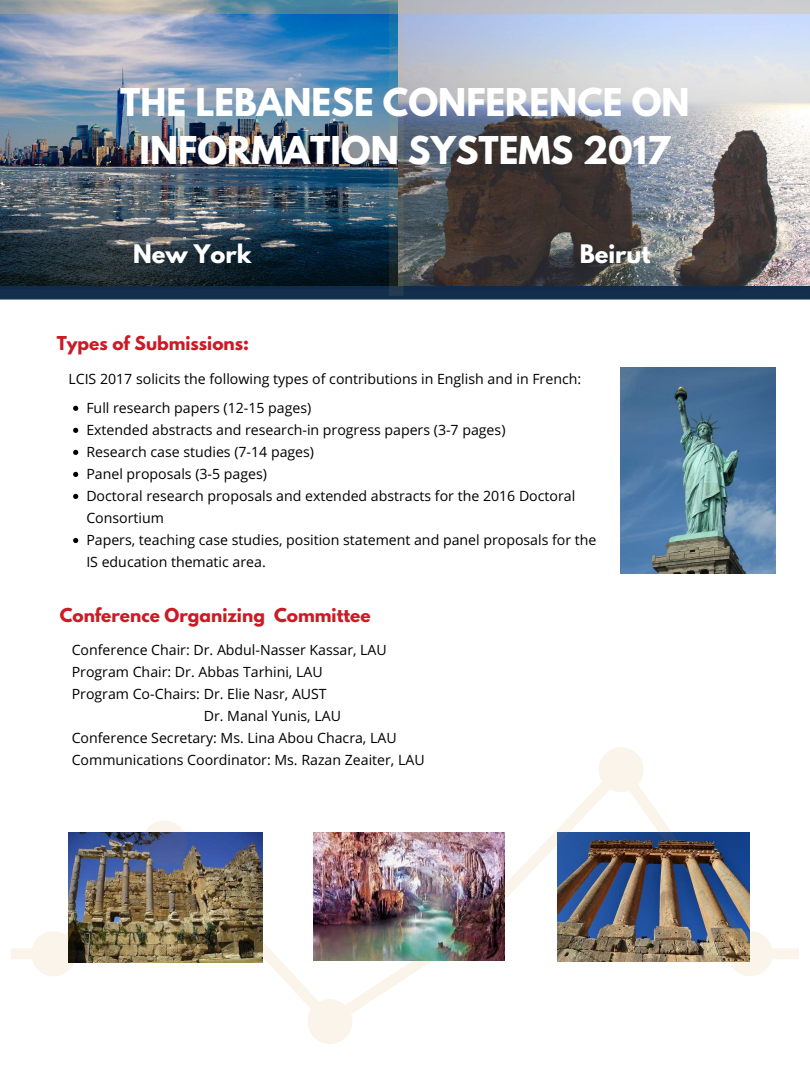
<style>
.page{position:relative;width:810px;height:1080px;background:#fff}
.page>*{position:absolute;margin:0;border:0;box-sizing:border-box;transform-origin:0 0}
.t1{font:700 33.94px/47.4px "League Spartan";color:#fff;text-align:center}
.t2{font:700 22.62px "League Spartan";color:#fff}
.t3{font:700 17px "League Spartan";color:#cb1b25}
.t4{font:14.12px/22px "Open Sans";color:#000}
</style>
<div class="page">
<img style="left:404px;top:14px;width:406px;height:272px">
<img style="left:0;top:14px;width:389px;height:272px">
<svg style="left:0;top:286px;width:810px;height:14px"></svg>
<svg style="left:389px;top:14px;width:15px;height:282px"></svg>
<svg style="left:73px;top:406px;width:5px;height:5px"></svg>
<svg style="left:73px;top:428px;width:5px;height:5px"></svg>
<svg style="left:73px;top:450px;width:5px;height:5px"></svg>
<svg style="left:73px;top:472px;width:5px;height:5px"></svg>
<svg style="left:73px;top:494px;width:5px;height:5px"></svg>
<svg style="left:73px;top:538px;width:5px;height:5px"></svg>
<svg style="left:0;top:0;width:810px;height:14px"></svg>
<img style="left:621px;top:368px;width:155px;height:205px">
<img style="left:11px;top:747px;width:788px;height:297px">
<h1 class="t1" style="left:120px;top:83px;width:571px">THE LEBANESE CONFERENCE ON<br>INFORMATION SYSTEMS 2017</h1>
<h2 class="t2" style="left:133px;top:243px;width:120px">New York</h2>
<h2 class="t2" style="left:580px;top:242px;width:72px">Beirut</h2>
<p class="t3" style="left:57px;top:334px;width:194px">Types of Submissions:</p>
<p class="t4" style="left:68px;top:367px;width:514px">LCIS 2017 solicits the following types of contributions in English and in French:</p>
<p class="t4" style="left:86px;top:397px;width:512px">Full research papers (12-15 pages)<br>Extended abstracts and research-in progress papers (3-7 pages)<br>Research case studies (7-14 pages)<br>Panel proposals (3-5 pages)<br>Doctoral research proposals and extended abstracts for the 2016 Doctoral Consortium<br>Papers, teaching case studies, position statement and panel proposals for the IS education thematic area.</p>
<p class="t3" style="left:60px;top:607px;width:312px">Conference Organizing Committee</p>
<p class="t4" style="left:72px;top:639px;width:317px">Conference Chair: Dr. Abdul-Nasser Kassar, LAU</p>
<p class="t4" style="left:72px;top:661px;width:252px">Program Chair: Dr. Abbas Tarhini, LAU</p>
<p class="t4" style="left:72px;top:683px;width:257px">Program Co-Chairs: Dr. Elie Nasr, AUST</p>
<p class="t4" style="left:204px;top:705px;width:139px">Dr. Manal Yunis, LAU</p>
<p class="t4" style="left:72px;top:727px;width:326px">Conference Secretary: Ms. Lina Abou Chacra, LAU</p>
<p class="t4" style="left:72px;top:749px;width:354px">Communications Coordinator: Ms. Razan Zeaiter, LAU</p>
</div>
